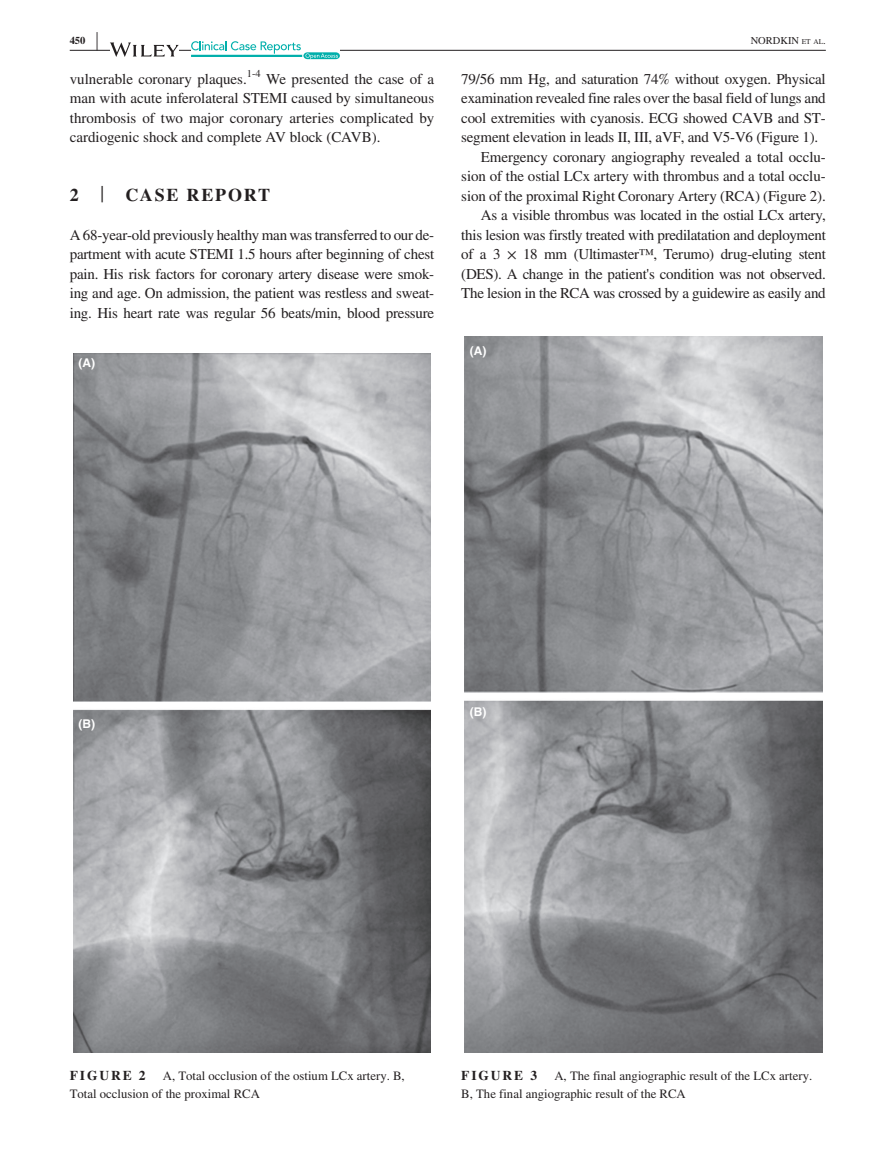
<style>
.page{position:relative;width:893px;height:1174px;background:#fff}
.page>*{position:absolute;margin:0;border:0;box-sizing:border-box;transform-origin:0 0}
.t1{font:700 25.95px "STIX";color:#231f20;scale:.36 1}
.t2{font:700 18px "STIX";letter-spacing:.1em;color:#231f20}
.t3{font:15px/19.5px "STIX";letter-spacing:-.015em;color:#231f20;text-align:justify}
.t4{font:700 13.5px "STIX";letter-spacing:.14em;color:#231f20}
.t5{font:12.75px/18px "STIX";color:#231f20}
.t6{font:700 12px "Helvetica";color:#fff}
.t7{font:10.5px "STIX";color:#231f20}
.t8{font:700 10.5px "STIX";color:#231f20}
.t9{font:10.5px "STIX";color:#231f20}
.s1{font-size:7.35px}
.s2{font-weight:400;font-size:23.7px}
</style>
<div class="page">
<hr style="left:70px;top:50px;width:756px;height:1px;background:#231f20">
<svg style="left:110px;top:42px;width:69px;height:15px"></svg>
<svg style="left:191px;top:41px;width:149px;height:18px"></svg>
<img style="left:73px;top:354px;width:358px;height:698px">
<div style="left:461px;top:336px;width:365px;height:716px;background:linear-gradient(to bottom,#fff,#fff)"></div>
<img style="left:465px;top:336px;width:357px;height:716px">
<p class="t8" style="left:70px;top:34px;width:17px">450</p>
<h1 class="t1" style="left:96px;top:26px;width:7px">|</h1>
<p class="t7" style="left:751px;top:33px;width:76px">NORDKIN <span class="s1">et al</span>.</p>
<p class="t3" style="left:70px;top:70px;width:179px">vulnerable coronary plaques.</p>
<p class="t9" style="left:247px;top:66px;width:15px">1-4</p>
<p class="t3" style="left:70px;top:70px;width:366px;text-indent:197px">We presented the case of a man with acute inferolateral STEMI caused by simultaneous thrombosis of two major coronary arteries complicated by cardiogenic shock and complete AV block (CAVB).</p>
<p class="t3" style="left:461px;top:70px;width:366px">79/56 mm Hg, and saturation 74% without oxygen. Physical</p>
<p class="t3" style="left:461px;top:89px;width:366px">examination revealed fine rales over the basal field of lungs and</p>
<p class="t3" style="left:461px;top:109px;width:366px">cool extremities with cyanosis. ECG showed CAVB and ST-</p>
<p class="t3" style="left:461px;top:128px;width:359px">segment elevation in leads II, III, aVF, and V5-V6 (Figure 1).</p>
<p class="t3" style="left:481px;top:148px;width:347px">Emergency coronary angiography revealed a total occlu-</p>
<p class="t3" style="left:461px;top:167px;width:366px">sion of the ostial LCx artery with thrombus and a total occlu-</p>
<p class="t3" style="left:461px;top:187px;width:366px">sion of the proximal Right Coronary Artery (RCA) (Figure 2).</p>
<p class="t3" style="left:481px;top:206px;width:347px">As a visible thrombus was located in the ostial LCx artery,</p>
<p class="t3" style="left:461px;top:226px;width:366px">this lesion was firstly treated with predilatation and deployment</p>
<p class="t3" style="left:461px;top:245px;width:366px">of a 3 × 18 mm (Ultimaster™, Terumo) drug-eluting stent</p>
<p class="t3" style="left:461px;top:265px;width:366px">(DES). A change in the patient's condition was not observed.</p>
<p class="t3" style="left:461px;top:284px;width:366px">The lesion in the RCA was crossed by a guidewire as easily and</p>
<p class="t2" style="left:70px;top:184px;width:202px">2 <span class="s2">|</span> CASE REPORT</p>
<p class="t3" style="left:70px;top:226px;width:366px">A 68-year-old previously healthy man was transferred to our de&shy;partment with acute STEMI 1.5 hours after beginning of chest pain. His risk factors for coronary artery disease were smok&shy;ing and age. On admission, the patient was restless and sweat&shy;ing. His heart rate was regular 56 beats/min, blood pressure</p>
<p class="t6" style="left:78px;top:356px;width:18px">(A)</p>
<p class="t6" style="left:78px;top:716px;width:18px">(B)</p>
<p class="t6" style="left:470px;top:343px;width:18px">(A)</p>
<p class="t6" style="left:470px;top:704px;width:18px">(B)</p>
<p class="t4" style="left:70px;top:1067px;width:77px">FIGURE 2</p>
<p class="t5" style="left:70px;top:1067px;width:337px;text-indent:93px">A, Total occlusion of the ostium LCx artery. B,<br>Total occlusion of the proximal RCA</p>
<p class="t4" style="left:461px;top:1067px;width:77px">FIGURE 3</p>
<p class="t5" style="left:461px;top:1067px;width:352px;text-indent:93px">A, The final angiographic result of the LCx artery.<br>B, The final angiographic result of the RCA</p>
</div>
